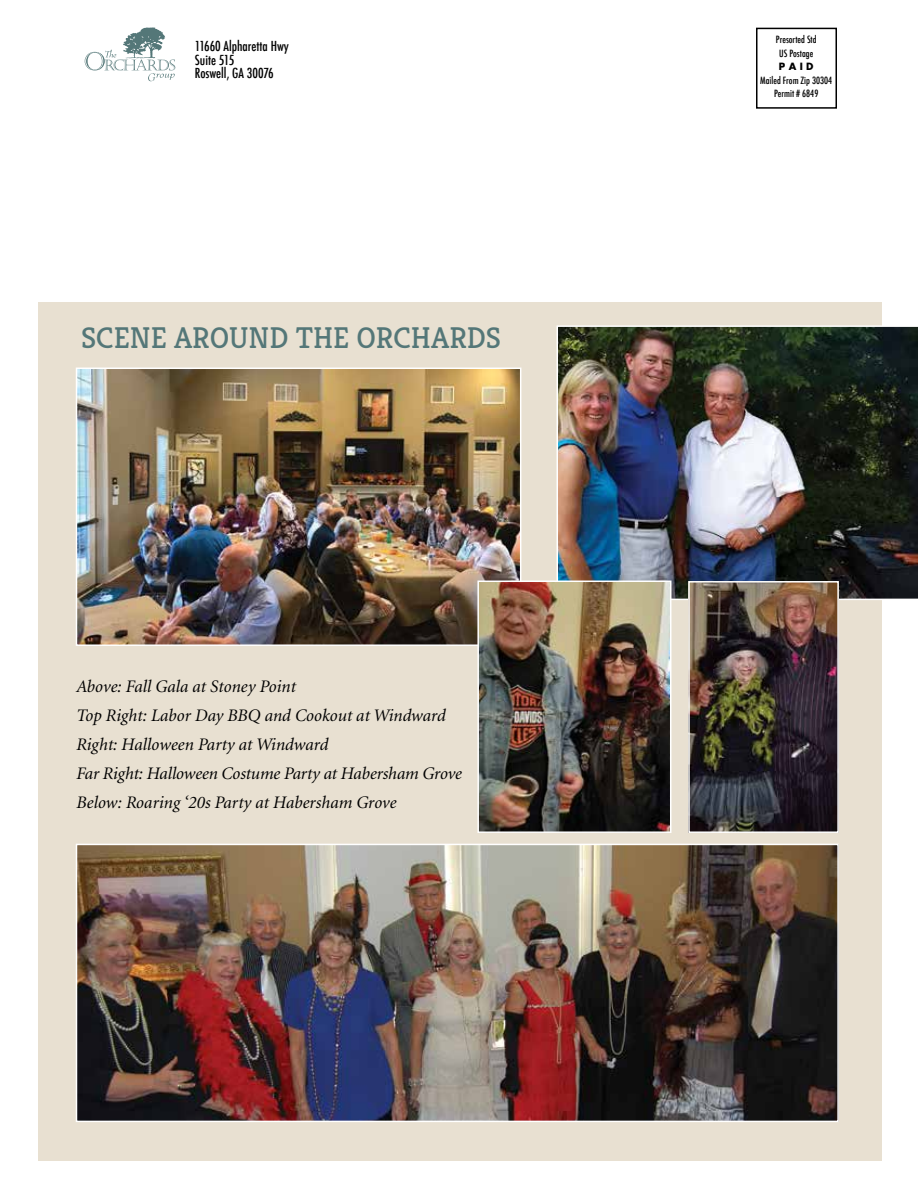
<style>
.page{position:relative;width:918px;height:1188px;background:#fff}
.page>*{position:absolute;margin:0;border:0;box-sizing:border-box;transform-origin:0 0}
.t1{font:30px "Kreon";color:#547778}
.t2{font:italic 17.7px/29.1px "Minion";color:#000}
.t3{font:500 condensed 13.5px/14px "Futura";color:#000}
.t4{font:500 condensed 9.75px/13.5px "Futura";color:#000;text-align:center}
.t5{font:700 9.75px "Futura";color:#000}
</style>
<div class="page">
<div style="left:756px;top:28px;width:81px;height:81px;border:2px solid #000"></div>
<svg style="left:85px;top:28px;width:90px;height:53px"></svg>
<div style="left:38px;top:302px;width:843px;height:859px;background:#e8e0d1"></div>
<img style="left:79px;top:371px;width:439px;height:272px">
<div style="left:76px;top:368px;width:445px;height:278px;border:2px solid #fff"></div>
<img style="left:557px;top:325px;width:361px;height:275px">
<img style="left:79px;top:847px;width:757px;height:272px">
<div style="left:76px;top:844px;width:763px;height:278px;border:2px solid #fff"></div>
<img style="left:480px;top:584px;width:188px;height:246px">
<div style="left:477px;top:581px;width:194px;height:252px;border:2px solid #fff"></div>
<img style="left:691px;top:584px;width:145px;height:246px">
<div style="left:688px;top:581px;width:151px;height:252px;border:2px solid #fff"></div>
<p class="t3" style="left:195px;top:39px;width:95px">11660 Alpharetta Hwy<br>Suite 515<br>Roswell, GA 30076</p>
<h1 class="t1" style="left:81px;top:320px;width:422px">SCENE AROUND THE ORCHARDS</h1>
<p class="t2" style="left:76px;top:672px;width:387px">Above: Fall Gala at Stoney Point<br>Top Right: Labor Day BBQ and Cookout at Windward Right: Halloween Party at Windward<br>Far Right: Halloween Costume Party at Habersham Grove Below: Roaring ‘20s Party at Habersham Grove</p>
<p class="t4" style="left:776px;top:33px;width:42px">Presorted Std<br>US Postage</p>
<p class="t5" style="left:779px;top:60px;width:36px">P A I D</p>
<p class="t4" style="left:760px;top:73px;width:74px">Mailed From Zip 30304<br>Permit # 6849</p>
</div>
